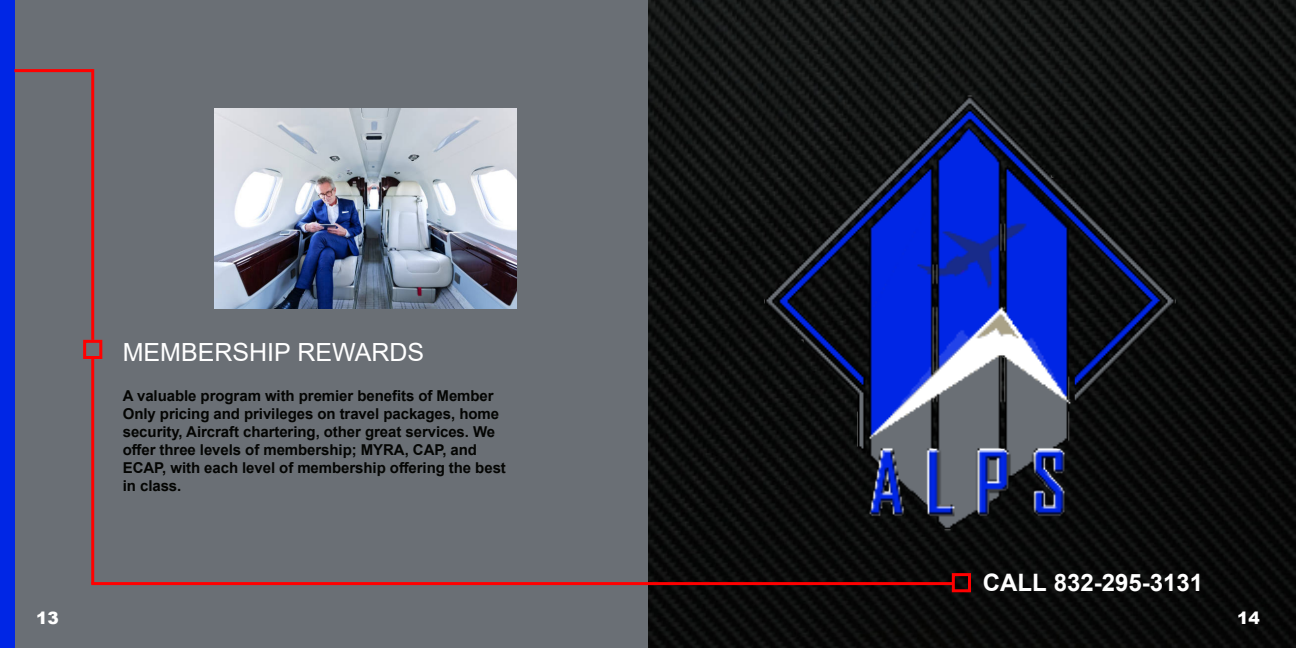
<style>
.page{position:relative;width:1296px;height:648px;background:#6a6f75}
.page>*{position:absolute;margin:0;border:0;box-sizing:border-box;transform-origin:0 0}
.t1{font:25px "Arial";color:#fff}
.t2{font:700 24px "Arial";color:#fff}
.t3{font:900 17px "Arial";color:#fff}
.t4{font:700 15px/18px "Arial";letter-spacing:-.005em;color:#040503}
</style>
<div class="page">
<hr style="left:91px;top:359px;width:3px;height:225px;background:#f00">
<img style="left:648px;top:0;width:648px;height:648px">
<img style="left:723px;top:38px;width:520px;height:541px">
<div style="left:0;top:0;width:14px;height:648px;background:#0026e5"></div>
<hr style="left:14px;top:69px;width:79px;height:3px;background:#f00">
<hr style="left:91px;top:582px;width:862px;height:3px;background:#f00">
<img style="left:215px;top:109px;width:301px;height:200px">
<div style="left:83px;top:340px;width:19px;height:19px;border:3px solid #f00"></div>
<hr style="left:91px;top:69px;width:3px;height:271px;background:#f00">
<div style="left:952px;top:573px;width:19px;height:19px;border:3px solid #f00"></div>
<p class="t1" style="left:123px;top:335px;width:303px">MEMBERSHIP REWARDS</p>
<p class="t4" style="left:123px;top:387px;width:385px">A valuable program with premier benefits of Member Only pricing and privileges on travel packages, home security, Aircraft chartering, other great services. We offer three levels of membership; MYRA, CAP, and ECAP, with each level of membership offering the best in class.</p>
<p class="t2" style="left:983px;top:566px;width:222px">CALL 832-295-3131</p>
<p class="t3" style="left:36px;top:606px;width:24px">13</p>
<p class="t3" style="left:1237px;top:606px;width:24px">14</p>
</div>
